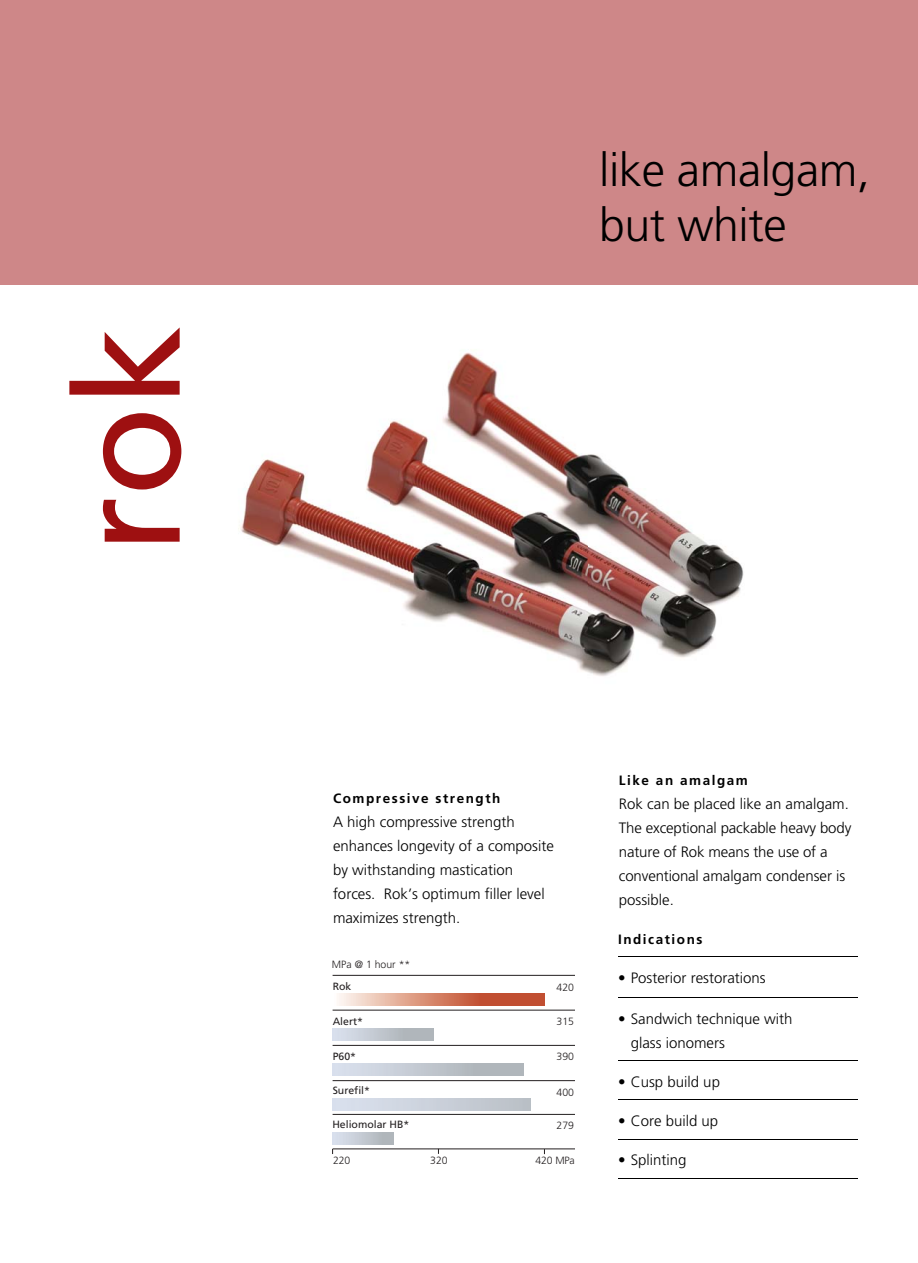
<style>
.page{position:relative;width:918px;height:1263px;background:#fff}
.page>*{position:absolute;margin:0;border:0;box-sizing:border-box;transform-origin:0 0}
.t1{font:147px "Frutiger";color:#9e1011}
.t2{font:300 46.5px/55.8px "Frutiger";letter-spacing:-.01em;color:#000}
.t3{font:300 15px/24px "Frutiger";color:#000}
.t4{font:700 13.5px "Frutiger";letter-spacing:.115em;color:#000}
.t5{font:300 10.5px "Frutiger";letter-spacing:-.015em;color:#231f20}
.t6{font:10.5px "Frutiger";color:#231f20}
</style>
<div class="page">
<img style="left:238px;top:352px;width:506px;height:324px">
<div style="left:0;top:0;width:918px;height:285px;background:#ce8788"></div>
<hr style="left:618px;top:957px;width:239px;height:1px;background:#000">
<hr style="left:618px;top:998px;width:239px;height:1px;background:#000">
<hr style="left:618px;top:1061px;width:239px;height:1px;background:#000">
<hr style="left:618px;top:1100px;width:239px;height:1px;background:#000">
<hr style="left:618px;top:1139px;width:239px;height:1px;background:#000">
<hr style="left:618px;top:1178px;width:239px;height:1px;background:#000">
<hr style="left:333px;top:975px;width:242px;height:1px;background:#231f20">
<hr style="left:333px;top:1010px;width:242px;height:1px;background:#231f20">
<hr style="left:333px;top:1045px;width:242px;height:1px;background:#231f20">
<hr style="left:333px;top:1080px;width:242px;height:1px;background:#231f20">
<hr style="left:333px;top:1114px;width:242px;height:1px;background:#231f20">
<hr style="left:333px;top:1149px;width:242px;height:1px;background:#231f20">
<svg style="left:333px;top:1098px;width:198px;height:12px"></svg>
<svg style="left:333px;top:1063px;width:191px;height:12px"></svg>
<svg style="left:339px;top:993px;width:205px;height:12px"></svg>
<svg style="left:333px;top:1028px;width:101px;height:12px"></svg>
<svg style="left:333px;top:1132px;width:61px;height:12px"></svg>
<p class="t1" style="left:69px;top:553px;width:230px;rotate:-90deg">rok</p>
<p class="t2" style="left:599px;top:145px;width:272px">like amalgam, but white</p>
<p class="t4" style="left:333px;top:793px;width:169px">Compressive strength</p>
<p class="t3" style="left:333px;top:811px;width:222px">A high compressive strength enhances longevity of a composite by withstanding mastication forces. Rok’s optimum filler level maximizes strength.</p>
<p class="t5" style="left:332px;top:960px;width:80px">MPa @ 1 hour **</p>
<p class="t6" style="left:333px;top:982px;width:20px">Rok</p>
<p class="t6" style="left:333px;top:1017px;width:32px">Alert*</p>
<p class="t6" style="left:333px;top:1052px;width:25px">P60*</p>
<p class="t6" style="left:333px;top:1086px;width:39px">Surefil*</p>
<p class="t6" style="left:332px;top:1119px;width:79px">Heliomolar HB*</p>
<p class="t5" style="left:557px;top:983px;width:19px">420</p>
<p class="t5" style="left:557px;top:1017px;width:19px">315</p>
<p class="t5" style="left:557px;top:1052px;width:19px">390</p>
<p class="t5" style="left:557px;top:1088px;width:19px">400</p>
<p class="t5" style="left:557px;top:1121px;width:19px">279</p>
<p class="t5" style="left:333px;top:1156px;width:19px">220</p>
<p class="t5" style="left:430px;top:1156px;width:19px">320</p>
<p class="t5" style="left:536px;top:1156px;width:41px">420 MPa</p>
<p class="t4" style="left:619px;top:775px;width:131px">Like an amalgam</p>
<p class="t3" style="left:619px;top:793px;width:234px">Rok can be placed like an amalgam.<br>The exceptional packable heavy body nature of Rok means the use of a conventional amalgam condenser is possible.</p>
<p class="t4" style="left:618px;top:933px;width:86px">Indications</p>
<p class="t3" style="left:618px;top:967px;width:149px">• Posterior restorations</p>
<p class="t3" style="left:631px;top:1008px;width:163px;text-indent:-13px">• Sandwich technique with glass ionomers</p>
<p class="t3" style="left:618px;top:1071px;width:103px">• Cusp build up</p>
<p class="t3" style="left:618px;top:1110px;width:102px">• Core build up</p>
<p class="t3" style="left:618px;top:1149px;width:70px">• Splinting</p>
</div>
